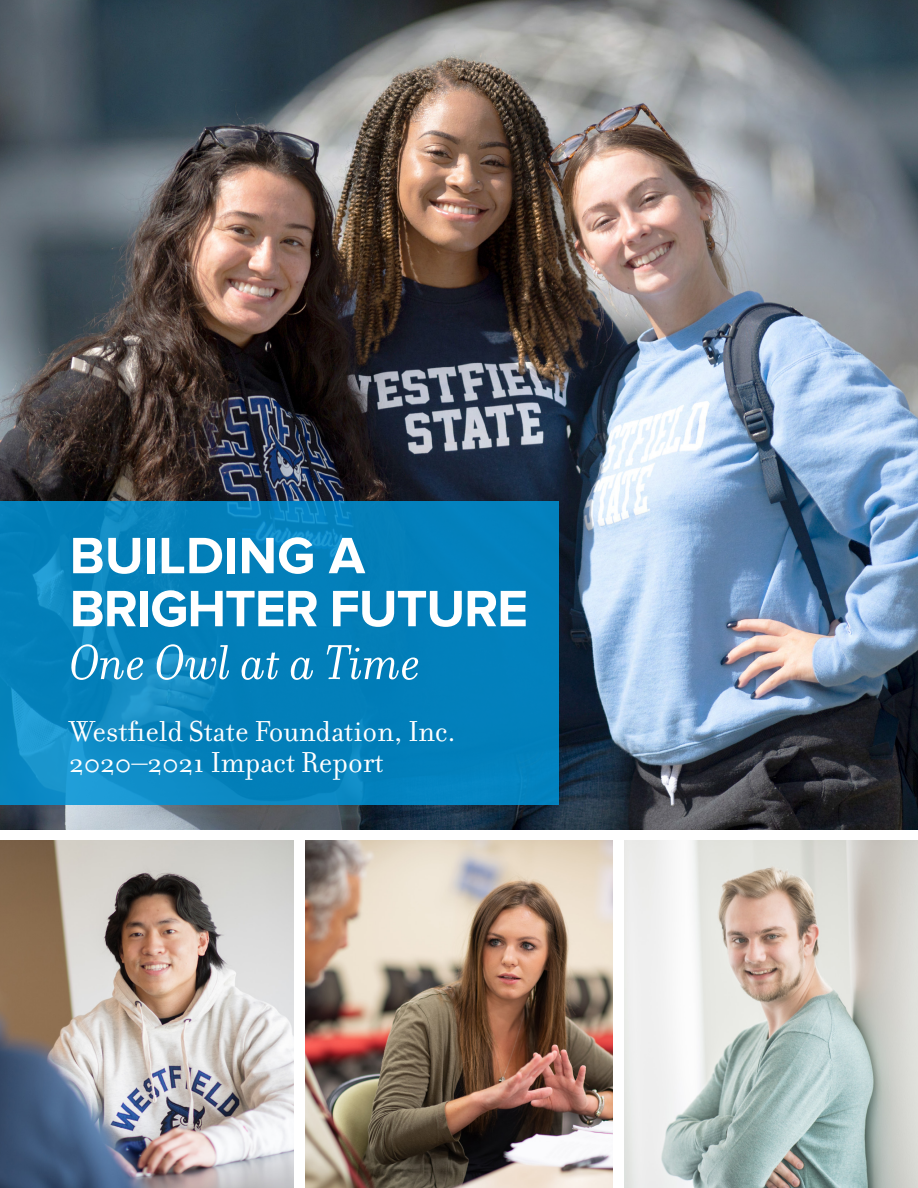
<style>
.page{position:relative;width:918px;height:1188px;background:#fff}
.page>*{position:absolute;margin:0;border:0;box-sizing:border-box;transform-origin:0 0}
.t1{font:700 52.95px/52.9px "Proxima Nova";letter-spacing:-.02em;color:#fff}
.t2{font:italic 52.8px "Filosofia OT";color:#fff}
.t3{font:31.05px/31px "Filosofia OT";color:#fff}
</style>
<div class="page">
<img style="left:0;top:840px;width:294px;height:348px">
<img style="left:305px;top:840px;width:308px;height:348px">
<img style="left:624px;top:840px;width:294px;height:348px">
<img style="left:0;top:0;width:918px;height:829px">
<svg style="left:0;top:501px;width:559px;height:303px;fill:#0380ba"></svg>
<h1 class="t1" style="left:70px;top:532px;width:460px">BUILDING A<br>BRIGHTER FUTURE</h1>
<h2 class="t2" style="left:70px;top:633px;width:353px">One Owl at a Time</h2>
<p class="t3" style="left:70px;top:716px;width:388px">Westfield State Foundation, Inc.<br>2020–2021 Impact Report</p>
</div>
